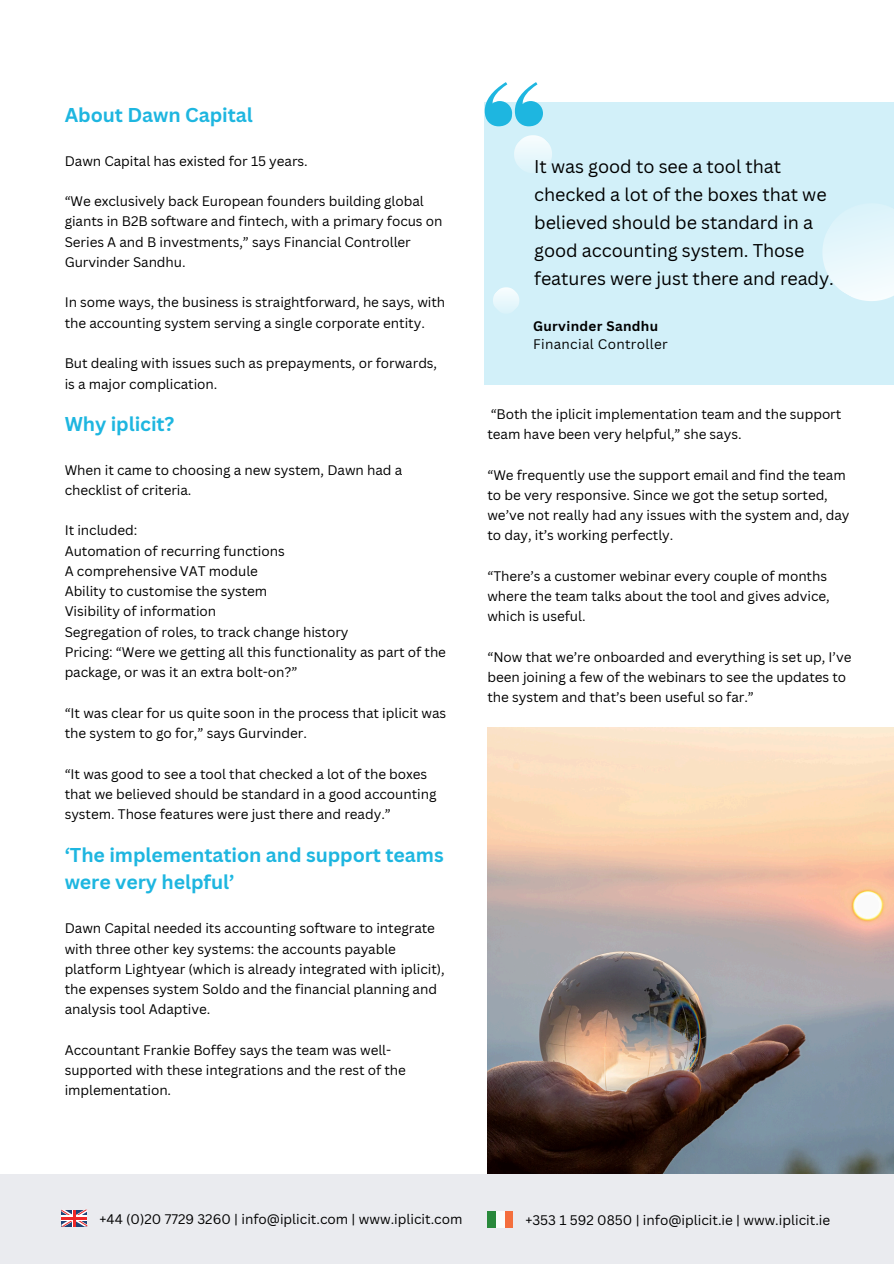
<style>
.page{position:relative;width:894px;height:1264px;background:#fff}
.page>*{position:absolute;margin:0;border:0;box-sizing:border-box;transform-origin:0 0}
.t1{font:700 19.5px/27px "Canva Sans";letter-spacing:-.005em;color:#1eb6e0}
.t2{font:18px/28.2px "Canva Sans";letter-spacing:-.005em;color:#000}
.t3{font:13.5px/20.2px "Canva Sans";letter-spacing:-.005em;color:#000}
.t4{font:13.5px "Canva Sans";letter-spacing:.025em;color:#000}
.t5{font:700 13.5px "Canva Sans";letter-spacing:.025em;color:#000}
</style>
<div class="page">
<div style="left:484px;top:103px;width:409px;height:282px;background:#d2f0f9"></div>
<svg style="left:822px;top:208px;width:71px;height:93px"></svg>
<svg style="left:484px;top:82px;width:76px;height:88px"></svg>
<svg style="left:493px;top:287px;width:26px;height:25px"></svg>
<img style="left:487px;top:727px;width:406px;height:447px">
<div style="left:0;top:1174px;width:893px;height:89px;background:#eaebef"></div>
<div style="left:487px;top:1210px;width:9px;height:17px;background:#29893b"></div>
<div style="left:504px;top:1210px;width:9px;height:17px;background:#f46f3d"></div>
<div style="left:496px;top:1210px;width:8px;height:17px;background:#fafdfa"></div>
<svg style="left:61px;top:1209px;width:26px;height:17px"></svg>
<p class="t1" style="left:65px;top:101px;width:189px">About Dawn Capital</p>
<p class="t3" style="left:65px;top:150px;width:244px">Dawn Capital has existed for 15 years.</p>
<p class="t3" style="left:65px;top:191px;width:379px">“We exclusively back European founders building global giants in B2B software and fintech, with a primary focus on Series A and B investments,” says Financial Controller Gurvinder Sandhu.</p>
<h2 class="t3" style="left:65px;top:292px;width:382px">In some ways, the business is straightforward, he says, with the accounting system serving a single corporate entity.</h2>
<p class="t3" style="left:65px;top:353px;width:374px">But dealing with issues such as prepayments, or forwards, is a major complication.</p>
<p class="t1" style="left:65px;top:409px;width:111px">Why iplicit?</p>
<p class="t3" style="left:65px;top:459px;width:339px">When it came to choosing a new system, Dawn had a checklist of criteria.</p>
<p class="t3" style="left:65px;top:520px;width:74px">It included:</p>
<p class="t3" style="left:65px;top:540px;width:221px">Automation of recurring functions</p>
<p class="t3" style="left:65px;top:560px;width:195px">A comprehensive VAT module</p>
<p class="t3" style="left:65px;top:581px;width:204px">Ability to customise the system</p>
<p class="t3" style="left:65px;top:601px;width:153px">Visibility of information</p>
<p class="t3" style="left:65px;top:621px;width:285px">Segregation of roles, to track change history</p>
<p class="t3" style="left:65px;top:641px;width:383px">Pricing: “Were we getting all this functionality as part of the package, or was it an extra bolt-on?”</p>
<h1 class="t3" style="left:65px;top:702px;width:383px">“It was clear for us quite soon in the process that iplicit was the system to go for,” says Gurvinder.</h1>
<p class="t3" style="left:65px;top:763px;width:373px">“It was good to see a tool that checked a lot of the boxes that we believed should be standard in a good accounting system. Those features were just there and ready.”</p>
<p class="t1" style="left:65px;top:841px;width:380px">‘The implementation and support teams were very helpful’</p>
<p class="t3" style="left:65px;top:917px;width:381px">Dawn Capital needed its accounting software to integrate with three other key systems: the accounts payable platform Lightyear (which is already integrated with iplicit), the expenses system Soldo and the financial planning and analysis tool Adaptive.</p>
<p class="t3" style="left:65px;top:1039px;width:342px">Accountant Frankie Boffey says the team was well&shy;supported with these integrations and the rest of the implementation.</p>
<p class="t2" style="left:534px;top:152px;width:301px">It was good to see a tool that checked a lot of the boxes that we believed should be standard in a good accounting system. Those features were just there and ready.</p>
<p class="t5" style="left:533px;top:317px;width:127px">Gurvinder Sandhu</p>
<h1 class="t4" style="left:533px;top:335px;width:136px">Financial Controller</h1>
<p class="t3" style="left:487px;top:403px;width:355px">“Both the iplicit implementation team and the support team have been very helpful,” she says.</p>
<p class="t3" style="left:487px;top:464px;width:363px">“We frequently use the support email and find the team to be very responsive. Since we got the setup sorted, we’ve not really had any issues with the system and, day to day, it’s working perfectly.</p>
<p class="t3" style="left:487px;top:565px;width:344px">“There’s a customer webinar every couple of months where the team talks about the tool and gives advice, which is useful.</p>
<p class="t3" style="left:487px;top:646px;width:365px">“Now that we’re onboarded and everything is set up, I’ve been joining a few of the webinars to see the updates to the system and that’s been useful so far.”</p>
<p class="t3" style="left:100px;top:1208px;width:364px">+44 (0)20 7729 3260 | info@iplicit.com | www.iplicit.com</p>
<p class="t3" style="left:525px;top:1209px;width:306px">+353 1 592 0850 | info@iplicit.ie | www.iplicit.ie</p>
</div>
